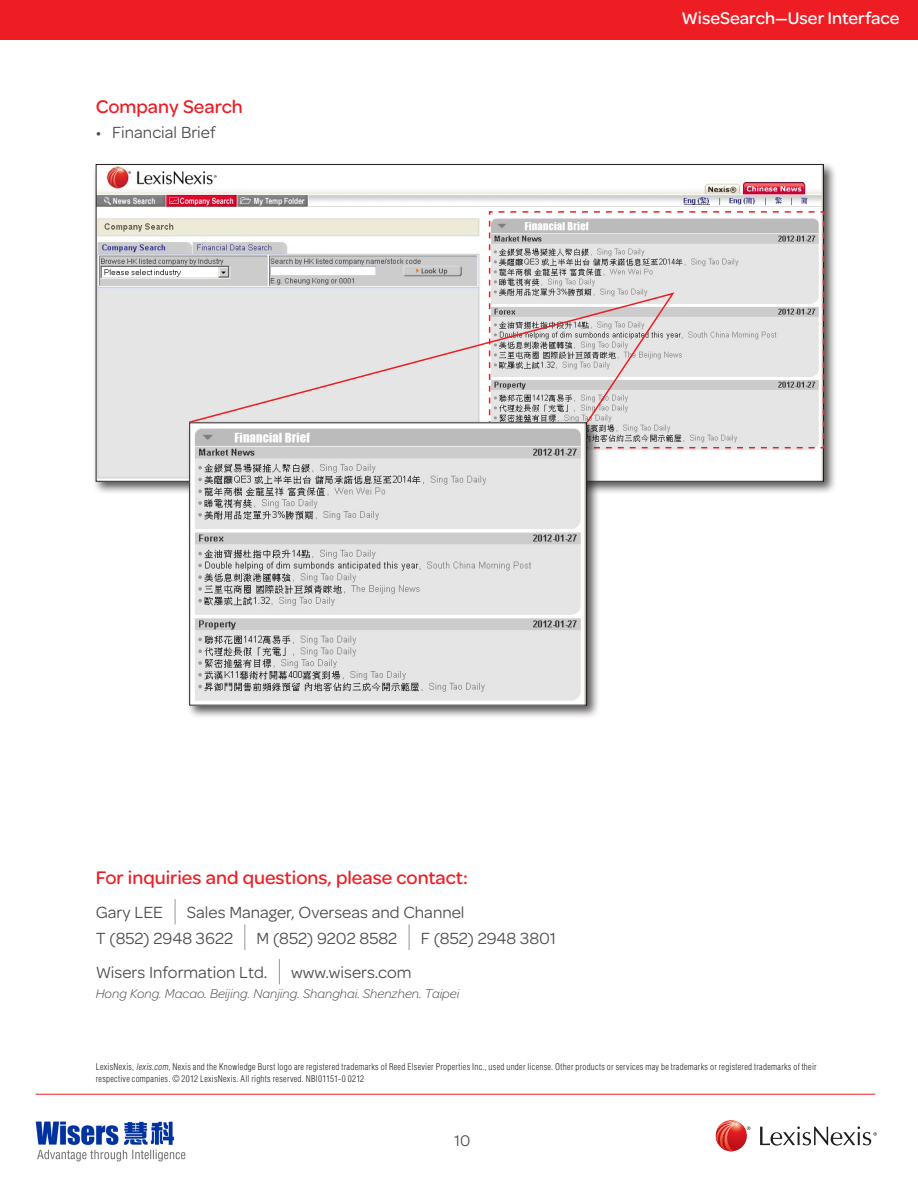
<style>
.page{position:relative;width:918px;height:1188px;background:#fff}
.page>*{position:absolute;margin:0;border:0;box-sizing:border-box;transform-origin:0 0}
.t1{font:500 19.5px "Omnes";color:#ee1d23}
.t2{font:500 19.5px "Omnes";color:#ed1c24}
.t3{font:500 18px "Omnes";color:#fff}
.t4{font:17.25px "Omnes";color:#4b4c4d}
.t5{font:16.35px "Omnes";color:#4b4c4d}
.t6{font:italic 300 13.5px "Omnes";color:#4b4c4d}
.legalese{font:300 condensed 9px/12px "Helvetica";letter-spacing:.03em;color:#231f20}
.s1{font-style:italic}
</style>
<div class="page">
<div style="left:93px;top:161px;width:744px;height:334px;background:#231f20;opacity:.75"></div>
<img style="left:98px;top:166px;width:724px;height:314px">
<svg style="left:488px;top:210px;width:337px;height:239px;background:#d8d5d5"></svg>
<div style="left:186px;top:419px;width:414px;height:300px;background:#231f20;opacity:.75"></div>
<img style="left:191px;top:424px;width:394px;height:280px">
<svg style="left:175px;top:899px;width:1px;height:25px"></svg>
<svg style="left:244px;top:925px;width:1px;height:25px"></svg>
<svg style="left:409px;top:925px;width:1px;height:25px"></svg>
<svg style="left:279px;top:959px;width:1px;height:25px"></svg>
<div style="left:0;top:0;width:918px;height:40px;background:#ee1d23"></div>
<svg style="left:187px;top:291px;width:489px;height:133px;background:#ddd9d9"></svg>
<svg style="left:747px;top:1126px;width:3px;height:4px"></svg>
<svg style="left:760px;top:1126px;width:117px;height:20px"></svg>
<svg style="left:716px;top:1120px;width:31px;height:31px"></svg>
<svg style="left:716px;top:1121px;width:25px;height:30px"></svg>
<img style="left:35px;top:1121px;width:151px;height:41px">
<hr style="left:36px;top:1094px;width:839px;height:1px;background:#ee1d23">
<p class="t2" style="left:96px;top:93px;width:149px">Company Search</p>
<p class="t4" style="left:96px;top:121px;width:121px">• Financial Brief</p>
<p class="t3" style="left:682px;top:6px;width:219px">WiseSearch—User Interface</p>
<p class="t1" style="left:96px;top:864px;width:374px">For inquiries and questions, please contact:</p>
<p class="t4" style="left:96px;top:901px;width:69px">Gary LEE</p>
<p class="t4" style="left:187px;top:901px;width:279px">Sales Manager, Overseas and Channel</p>
<p class="t4" style="left:96px;top:927px;width:139px">T (852) 2948 3622</p>
<p class="t4" style="left:257px;top:927px;width:142px">M (852) 9202 8582</p>
<p class="t4" style="left:421px;top:927px;width:137px">F (852) 2948 3801</p>
<p class="t4" style="left:96px;top:961px;width:173px">Wisers Information Ltd.</p>
<p class="t4" style="left:291px;top:961px;width:122px">www.wisers.com</p>
<p class="t6" style="left:96px;top:985px;width:365px">Hong Kong. Macao. Beijing. Nanjing. Shanghai. Shenzhen. Taipei</p>
<p class="legalese" style="left:96px;top:1061px;width:722px">LexisNexis, <span class="s1">lexis.com</span>, Nexis and the Knowledge Burst logo are registered trademarks of Reed Elsevier Properties Inc., used under license. Other products or services may be trademarks or registered trademarks of their respective companies. © 2012 LexisNexis. All rights reserved. NBI01151-0 0212</p>
<p class="t5" style="left:454px;top:1129px;width:17px">10</p>
</div>
